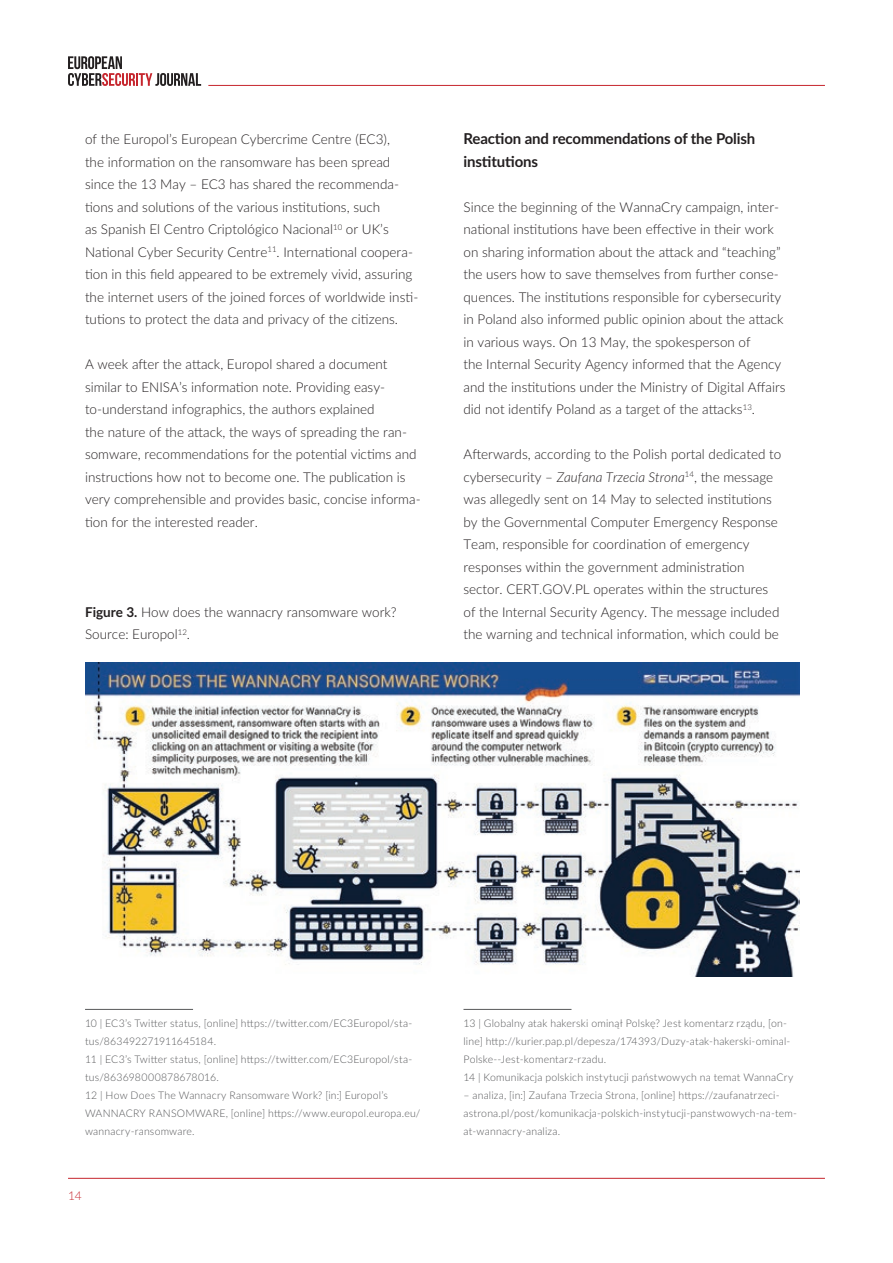
<style>
.page{position:relative;width:893px;height:1263px;background:#fff}
.page>*{position:absolute;margin:0;border:0;box-sizing:border-box;transform-origin:0 0}
.t1{font:700 15px/22.5px "Lato";letter-spacing:-.01em;color:#231f20}
.t2{font:300 13.5px/22.5px "Lato";color:#231f20}
.t3{font:300 12px "Lato";color:#c6252d}
.t4{font:300 10.5px/18px "Lato";letter-spacing:.02em;color:#57585a}
.s1{font-weight:700}
.s2{font-style:italic}
</style>
<div class="page">
<svg style="left:68px;top:56px;width:133px;height:30px"></svg>
<hr style="left:85px;top:1009px;width:108px;height:1px;background:#57585a">
<hr style="left:463px;top:1009px;width:108px;height:1px;background:#57585a">
<img style="left:85px;top:663px;width:714px;height:314px">
<hr style="left:68px;top:1178px;width:757px;height:1px;background:#c6252d">
<hr style="left:208px;top:85px;width:617px;height:1px;background:#c6252d">
<p class="t2" style="left:85px;top:127px;width:335px">of the Europol’s European Cybercrime Centre (EC3),<br>the information on the ransomware has been spread since the 13 May – EC3 has shared the recommenda&shy;tions and solutions of the various institutions, such<br>as Spanish El Centro Criptológico Nacional<sup>10</sup> or UK’s National Cyber Security Centre<sup>11</sup>. International coopera&shy;tion in this field appeared to be extremely vivid, assuring the internet users of the joined forces of worldwide insti&shy;tutions to protect the data and privacy of the citizens.</p>
<p class="t2" style="left:85px;top:352px;width:337px">A week after the attack, Europol shared a document similar to ENISA’s information note. Providing easy&shy;to-understand infographics, the authors explained<br>the nature of the attack, the ways of spreading the ran&shy;somware, recommendations for the potential victims and instructions how not to become one. The publication is very comprehensible and provides basic, concise informa&shy;tion for the interested reader.</p>
<p class="t2" style="left:85px;top:600px;width:313px"><span class="s1">Figure 3.</span> How does the wannacry ransomware work?<br>Source: Europol<sup>12</sup>.</p>
<p class="t1" style="left:463px;top:127px;width:293px">Reaction and recommendations of the Polish institutions</p>
<p class="t2" style="left:463px;top:195px;width:324px">Since the beginning of the WannaCry campaign, inter&shy;national institutions have been effective in their work on sharing information about the attack and “teaching” the users how to save themselves from further conse&shy;quences. The institutions responsible for cybersecurity in Poland also informed public opinion about the attack in various ways. On 13 May, the spokesperson of<br>the Internal Security Agency informed that the Agency and the institutions under the Ministry of Digital Affairs did not identify Poland as a target of the attacks<sup>13</sup>.</p>
<p class="t2" style="left:463px;top:442px;width:319px">Afterwards, according to the Polish portal dedicated to cybersecurity – <span class="s2">Zaufana Trzecia Strona</span><sup>14</sup>, the message was allegedly sent on 14 May to selected institutions by the Governmental Computer Emergency Response Team, responsible for coordination of emergency responses within the government administration sector. CERT.GOV.PL operates within the structures of the Internal Security Agency. The message included the warning and technical information, which could be</p>
<p class="t4" style="left:85px;top:1014px;width:337px">10 | EC3’s Twitter status, [online] https://twitter.com/EC3Europol/sta&shy;tus/863492271911645184.<br>11 | EC3’s Twitter status, [online] https://twitter.com/EC3Europol/sta&shy;tus/863698000878678016.<br>12 | How Does The Wannacry Ransomware Work? [in:] Europol’s WANNACRY RANSOMWARE, [online] https://www.europol.europa.eu/ wannacry-ransomware.</p>
<p class="t3" style="left:68px;top:1188px;width:15px">14</p>
<p class="t4" style="left:463px;top:1014px;width:331px">13 | Globalny atak hakerski ominął Polskę? Jest komentarz rządu, [on&shy;line] http://kurier.pap.pl/depesza/174393/Duzy-atak-hakerski-ominal-Polske--Jest-komentarz-rzadu.<br>14 | Komunikacja polskich instytucji państwowych na temat WannaCry</p>
<p class="t4" style="left:463px;top:1086px;width:335px">– analiza, [in:] Zaufana Trzecia Strona, [online] https://zaufanatrzeci&shy;astrona.pl/post/komunikacja-polskich-instytucji-panstwowych-na-tem&shy;at-wannacry-analiza.</p>
</div>
